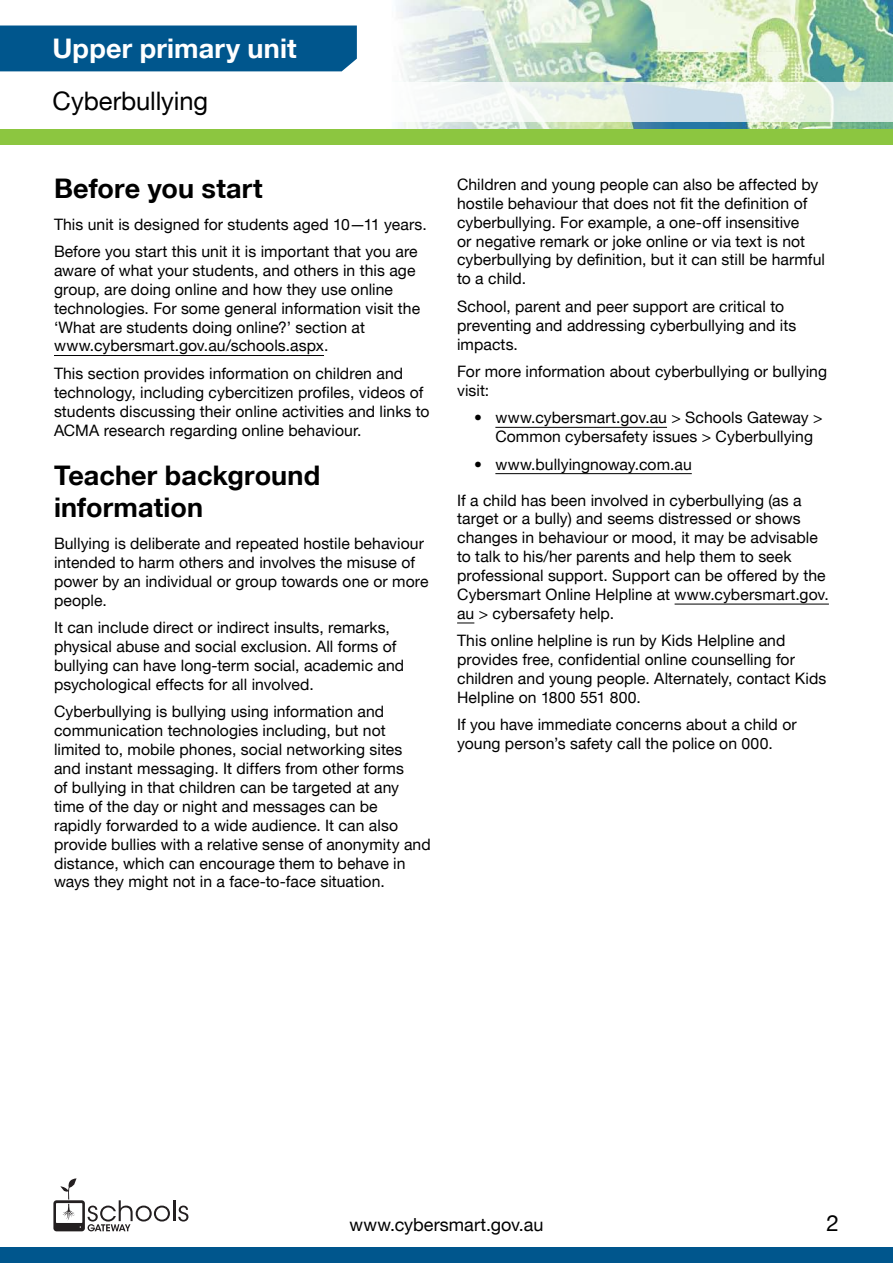
<style>
.page{position:relative;width:893px;height:1263px;background:#fff}
.page>*{position:absolute;margin:0;border:0;box-sizing:border-box;transform-origin:0 0}
.Content_Header{font:700 27px/32.4px "Helvetica Neue LT";letter-spacing:.005em;color:#000}
.t1{font:700 27px "Helvetica Neue LT";letter-spacing:.005em;color:#fff}
.t2{font:25.5px "Helvetica Neue LT";letter-spacing:-.005em;color:#000}
.t3{font:22.5px "Helvetica Neue LT";color:#000}
.t4{font:18px "Helvetica Neue LT";color:#000}
.Content_Copy{font:15.75px/18.9px "Helvetica Neue LT";letter-spacing:.005em;color:#000}
.Content_Copy_Last_Pa{font:15.75px/18.9px "Helvetica Neue LT";letter-spacing:.005em;color:#000}
.Content_Bullet_Point{font:15.75px/18.9px "Helvetica Neue LT";letter-spacing:.005em;color:#000}
</style>
<div class="page">
<img style="left:0;top:0;width:893px;height:129px">
<div style="left:0;top:1248px;width:893px;height:15px;background:#00568d"></div>
<div style="left:0;top:129px;width:893px;height:16px;background:#8cc640"></div>
<svg style="left:0;top:82px;width:893px;height:39px"></svg>
<div style="left:0;top:26px;width:357px;height:45px;background:#00568d"></div>
<hr style="left:54px;top:355px;width:270px;height:1px;background:#000">
<hr style="left:495px;top:427px;width:172px;height:1px;background:#000">
<hr style="left:495px;top:473px;width:197px;height:1px;background:#000">
<hr style="left:675px;top:604px;width:154px;height:1px;background:#000">
<svg style="left:457px;top:623px;width:17px;height:1px"></svg>
<svg style="left:53px;top:1178px;width:117px;height:53px"></svg>
<hr style="left:173px;top:1200px;width:2px;height:21px;background:#231f20">
<svg style="left:178px;top:1205px;width:10px;height:16px"></svg>
<h1 class="t1" style="left:53px;top:31px;width:246px">Upper primary unit</h1>
<h2 class="t2" style="left:53px;top:85px;width:157px">Cyberbullying</h2>
<h1 class="Content_Header" style="left:54px;top:171px;width:210px">Before you start</h1>
<p class="Content_Copy" style="left:54px;top:214px;width:374px">This unit is designed for students aged 10—11 years.</p>
<p class="Content_Copy" style="left:54px;top:242px;width:368px">Before you start this unit it is important that you are aware of what your students, and others in this age group, are doing online and how they use online technologies. For some general information visit the ‘What are students doing online?’ section at www.cybersmart.gov.au/schools.aspx.</p>
<p class="Content_Copy_Last_Pa" style="left:54px;top:364px;width:377px">This section provides information on children and technology, including cybercitizen profiles, videos of students discussing their online activities and links to ACMA research regarding online behaviour.</p>
<h1 class="Content_Header" style="left:54px;top:459px;width:268px">Teacher background information</h1>
<p class="Content_Copy" style="left:54px;top:534px;width:376px">Bullying is deliberate and repeated hostile behaviour intended to harm others and involves the misuse of power by an individual or group towards one or more people.</p>
<p class="Content_Copy" style="left:54px;top:618px;width:352px">It can include direct or indirect insults, remarks, physical abuse and social exclusion. All forms of bullying can have long-term social, academic and psychological effects for all involved.</p>
<p class="Content_Copy" style="left:54px;top:702px;width:378px">Cyberbullying is bullying using information and communication technologies including, but not limited to, mobile phones, social networking sites and instant messaging. It differs from other forms<br>of bullying in that children can be targeted at any time of the day or night and messages can be<br>rapidly forwarded to a wide audience. It can also provide bullies with a relative sense of anonymity and distance, which can encourage them to behave in ways they might not in a face-to-face situation.</p>
<p class="Content_Copy" style="left:457px;top:175px;width:369px">Children and young people can also be affected by hostile behaviour that does not fit the definition of cyberbullying. For example, a one-off insensitive<br>or negative remark or joke online or via text is not cyberbullying by definition, but it can still be harmful to a child.</p>
<p class="Content_Copy" style="left:457px;top:296px;width:341px">School, parent and peer support are critical to preventing and addressing cyberbullying and its impacts.</p>
<p class="Content_Copy" style="left:457px;top:362px;width:371px">For more information about cyberbullying or bullying visit:</p>
<p class="Content_Bullet_Point" style="left:495px;top:408px;width:329px;text-indent:-21px">• www.cybersmart.gov.au &gt; Schools Gateway &gt;<br>Common cybersafety issues &gt; Cyberbullying</p>
<p class="Content_Bullet_Point" style="left:474px;top:454px;width:219px">• www.bullyingnoway.com.au</p>
<p class="Content_Copy" style="left:457px;top:490px;width:373px">If a child has been involved in cyberbullying (as a target or a bully) and seems distressed or shows changes in behaviour or mood, it may be advisable to talk to his/her parents and help them to seek professional support. Support can be offered by the Cybersmart Online Helpline at www.cybersmart.gov. au &gt; cybersafety help.</p>
<p class="Content_Copy" style="left:457px;top:631px;width:371px">This online helpline is run by Kids Helpline and provides free, confidential online counselling for children and young people. Alternately, contact Kids Helpline on 1800 551 800.</p>
<p class="Content_Copy_Last_Pa" style="left:457px;top:715px;width:341px">If you have immediate concerns about a child or young person’s safety call the police on 000.</p>
<p class="t4" style="left:350px;top:1214px;width:195px">www.cybersmart.gov.au</p>
<h3 class="t3" style="left:826px;top:1209px;width:14px">2</h3>
</div>
